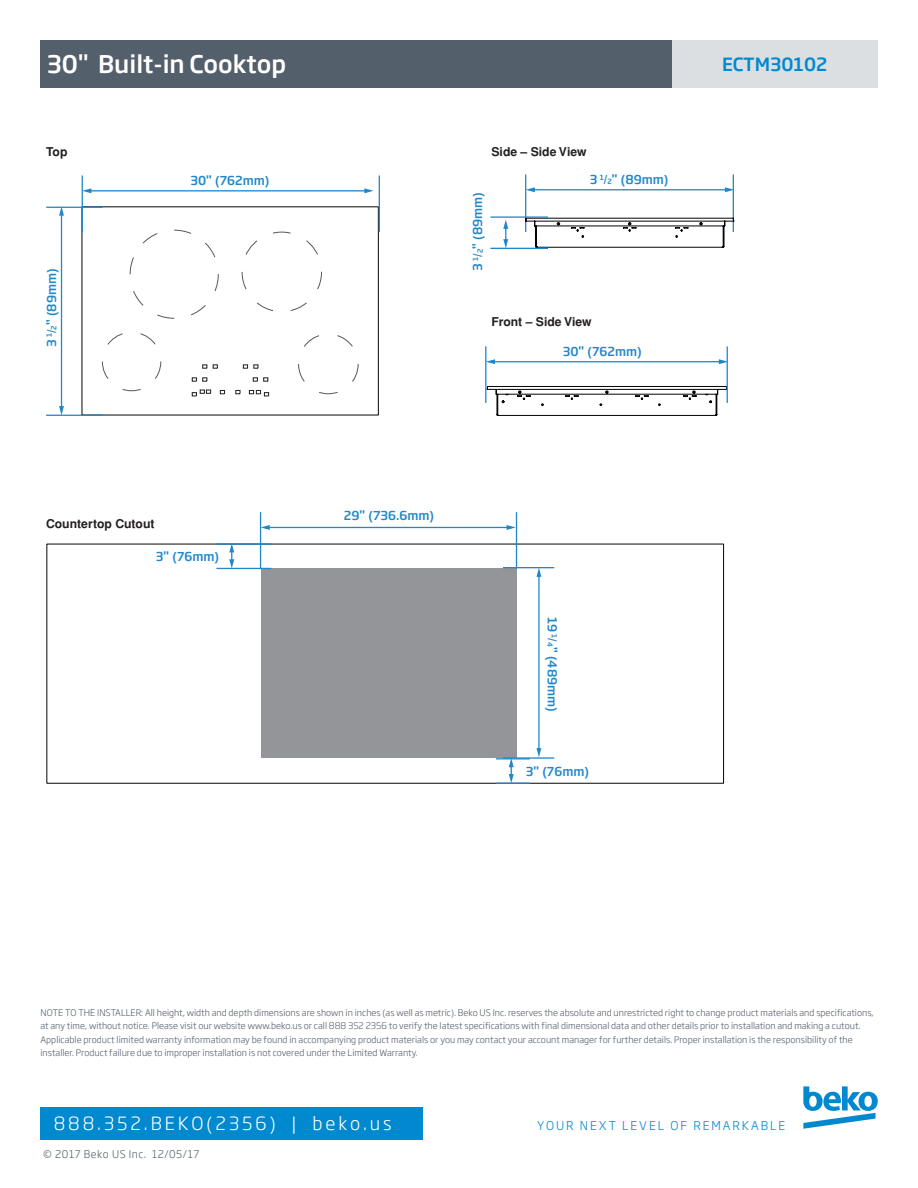
<style>
.page{position:relative;width:918px;height:1188px;background:#fff}
.page>*{position:absolute;margin:0;border:0;box-sizing:border-box;transform-origin:0 0}
.t1{font:500 24px "Soho Gothic Pro";color:#fff}
.t2{font:300 18px "Soho Gothic Pro";letter-spacing:.16em;color:#fff}
.t3{font:500 18px "Soho Gothic Pro";color:#0089cf}
.t4{font:500 12.15px "Soho Gothic Pro";color:#2088c9}
.t5{font:700 12.15px "Helvetica";color:#231f20}
.t6{font:300 12px "Soho Gothic Pro";letter-spacing:.16em;color:#0089cf}
.t7{font:300 10.5px "Soho Gothic Pro";letter-spacing:.05em;color:#545f6c}
.t8{font:300 9px/13.5px "Soho Gothic Pro";color:#545f6c}
.s1{font-style:italic}
.s2{font-size:7.05px}
.s3{font-family:"Helvetica";font-weight:700;font-size:13.35px}
</style>
<div class="page">
<div style="left:40px;top:1107px;width:383px;height:33px;background:#0089cf"></div>
<svg style="left:803px;top:1086px;width:75px;height:43px"></svg>
<div style="left:40px;top:40px;width:632px;height:48px;background:#545f6c"></div>
<div style="left:672px;top:40px;width:205px;height:48px;background:#dbdfe2"></div>
<div style="left:261px;top:568px;width:256px;height:190px;background:#939598"></div>
<svg style="left:229px;top:545px;width:5px;height:23px"></svg>
<hr style="left:217px;top:543px;width:54px;height:2px;background:#2088c9">
<hr style="left:217px;top:568px;width:54px;height:1px;background:#2088c9">
<svg style="left:509px;top:759px;width:5px;height:24px"></svg>
<hr style="left:497px;top:758px;width:32px;height:1px;background:#2088c9">
<hr style="left:497px;top:783px;width:32px;height:1px;background:#2088c9">
<hr style="left:268px;top:527px;width:240px;height:1px;background:#2088c9">
<svg style="left:261px;top:525px;width:9px;height:5px"></svg>
<svg style="left:507px;top:525px;width:9px;height:5px"></svg>
<hr style="left:516px;top:513px;width:1px;height:55px;background:#2088c9">
<hr style="left:260px;top:513px;width:1px;height:55px;background:#2088c9">
<hr style="left:538px;top:575px;width:2px;height:175px;background:#2088c9">
<svg style="left:536px;top:568px;width:5px;height:9px"></svg>
<svg style="left:536px;top:748px;width:5px;height:9px"></svg>
<hr style="left:504px;top:757px;width:50px;height:2px;background:#2088c9">
<hr style="left:504px;top:567px;width:50px;height:1px;background:#2088c9">
<div style="left:298px;top:334px;width:61px;height:60px;border:1px dashed #57585a;border-radius:50%"></div>
<div style="left:242px;top:232px;width:80px;height:80px;border:1px dashed #57585a;border-radius:50%"></div>
<div style="left:102px;top:332px;width:59px;height:59px;border:1px dashed #57585a;border-radius:50%"></div>
<svg style="left:202px;top:364px;width:5px;height:5px"></svg>
<svg style="left:213px;top:364px;width:5px;height:5px"></svg>
<svg style="left:243px;top:364px;width:15px;height:5px"></svg>
<svg style="left:192px;top:377px;width:15px;height:5px"></svg>
<svg style="left:253px;top:377px;width:15px;height:5px"></svg>
<svg style="left:220px;top:390px;width:5px;height:4px"></svg>
<svg style="left:235px;top:390px;width:5px;height:4px"></svg>
<svg style="left:249px;top:390px;width:20px;height:6px"></svg>
<svg style="left:192px;top:390px;width:19px;height:6px"></svg>
<hr style="left:533px;top:189px;width:194px;height:1px;background:#2088c9">
<svg style="left:526px;top:187px;width:9px;height:5px"></svg>
<svg style="left:725px;top:187px;width:8px;height:5px"></svg>
<hr style="left:733px;top:175px;width:1px;height:56px;background:#2088c9">
<hr style="left:525px;top:175px;width:1px;height:56px;background:#2088c9">
<svg style="left:525px;top:217px;width:209px;height:31px"></svg>
<svg style="left:503px;top:220px;width:5px;height:28px"></svg>
<hr style="left:491px;top:216px;width:56px;height:2px;background:#2088c9">
<hr style="left:491px;top:248px;width:56px;height:1px;background:#2088c9">
<svg style="left:486px;top:385px;width:242px;height:31px"></svg>
<hr style="left:493px;top:361px;width:228px;height:1px;background:#2088c9">
<svg style="left:486px;top:359px;width:9px;height:5px"></svg>
<svg style="left:719px;top:359px;width:8px;height:5px"></svg>
<hr style="left:727px;top:347px;width:1px;height:55px;background:#2088c9">
<hr style="left:485px;top:347px;width:1px;height:55px;background:#2088c9">
<hr style="left:61px;top:214px;width:1px;height:194px;background:#2088c9">
<svg style="left:59px;top:406px;width:5px;height:9px"></svg>
<svg style="left:59px;top:206px;width:5px;height:10px"></svg>
<hr style="left:47px;top:207px;width:55px;height:1px;background:#2088c9">
<hr style="left:47px;top:415px;width:55px;height:1px;background:#2088c9">
<hr style="left:90px;top:190px;width:276px;height:1px;background:#2088c9">
<svg style="left:83px;top:188px;width:8px;height:5px"></svg>
<svg style="left:364px;top:188px;width:10px;height:5px"></svg>
<hr style="left:379px;top:176px;width:1px;height:55px;background:#2088c9">
<hr style="left:82px;top:176px;width:1px;height:55px;background:#2088c9">
<h1 class="t1" style="left:47px;top:49px;width:241px">30 <span class="s1">”</span>Built-in Cooktop</h1>
<h2 class="t3" style="left:722px;top:53px;width:107px">ECTM30102</h2>
<h3 class="t5" style="left:46px;top:145px;width:23px">Top</h3>
<h3 class="t5" style="left:492px;top:145px;width:96px">Side – Side View</h3>
<h3 class="t4" style="left:44px;top:347px;width:80px;rotate:-90deg">3 <sup>1</sup>/<span class="s2">2</span><span class="s3">"</span> (89mm)</h3>
<h3 class="t4" style="left:190px;top:173px;width:81px">30<span class="s3">"</span> (762mm)</h3>
<h3 class="t5" style="left:46px;top:517px;width:110px">Countertop Cutout</h3>
<h3 class="t4" style="left:156px;top:548px;width:65px">3<span class="s3">"</span> (76mm)</h3>
<h3 class="t4" style="left:470px;top:271px;width:80px;rotate:-90deg">3 <sup>1</sup>/<span class="s2">2</span><span class="s3">"</span> (89mm)</h3>
<h3 class="t4" style="left:590px;top:171px;width:80px">3 <sup>1</sup>/<span class="s2">2</span><span class="s3">"</span> (89mm)</h3>
<h3 class="t5" style="left:492px;top:314px;width:102px">Front – Side View</h3>
<h3 class="t4" style="left:563px;top:344px;width:81px">30<span class="s3">"</span> (762mm)</h3>
<h3 class="t4" style="left:344px;top:508px;width:92px">29<span class="s3">"</span> (736.6mm)</h3>
<h3 class="t4" style="left:560px;top:617px;width:96px;rotate:90deg">19 <sup>1</sup>/<span class="s2">4</span><span class="s3">"</span> (489mm)</h3>
<h3 class="t4" style="left:526px;top:763px;width:65px">3<span class="s3">"</span> (76mm)</h3>
<p class="t8" style="left:40px;top:1005px;width:835px">NOTE TO THE INSTALLER: All height, width and depth dimensions are shown in inches (as well as metric). Beko US Inc. reserves the absolute and unrestricted right to change product materials and specifications, at any time, without notice. Please visit our website www.beko.us or call 888 352 2356 to verify the latest specifications with final dimensional data and other details prior to installation and making a cutout.<br>Applicable product limited warranty information may be found in accompanying product materials or you may contact your account manager for further details. Proper installation is the responsibility of the installer. Product failure due to improper installation is not covered under the Limited Warranty.</p>
<h2 class="t2" style="left:54px;top:1112px;width:339px">888.352.BEKO(2356) | beko.us</h2>
<h3 class="t6" style="left:537px;top:1118px;width:250px">YOUR NEXT LEVEL OF REMARKABLE</h3>
<p class="t7" style="left:43px;top:1148px;width:158px">© 2017 Beko US Inc. 12/05/17</p>
</div>
